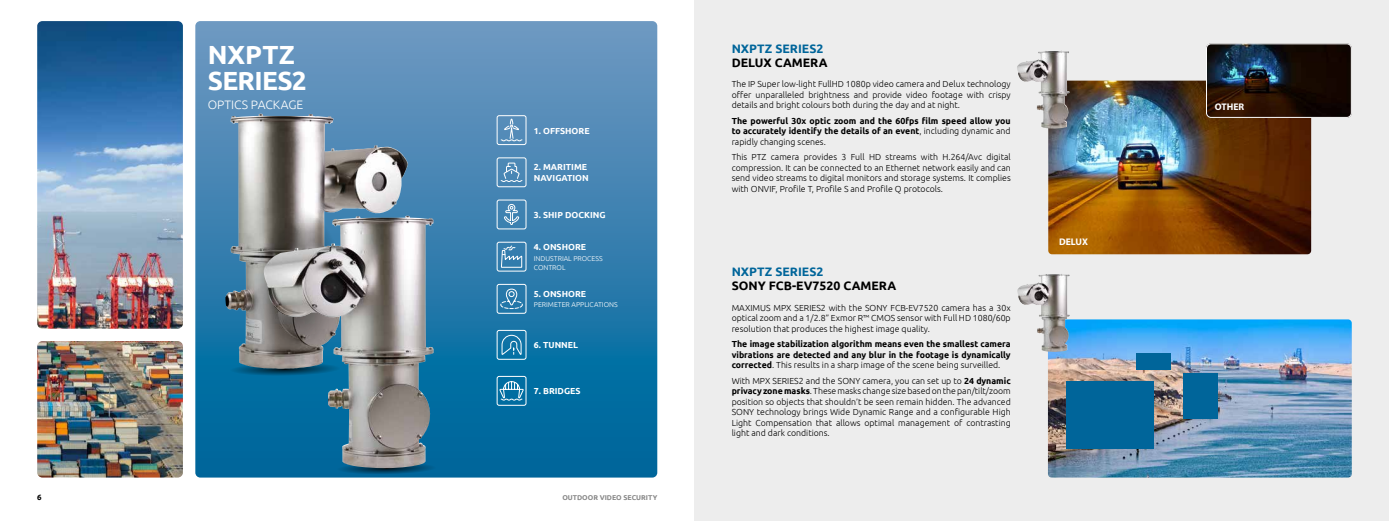
<style>
.page{position:relative;width:1389px;height:521px;background:#fff}
.page>*{position:absolute;margin:0;border:0;box-sizing:border-box;transform-origin:0 0}
.t1{font:700 26.25px/26.2px "Ubuntu";letter-spacing:-.025em;color:#fff}
.t2{font:700 12.25px "Ubuntu";color:#000}
.t3{font:700 12.25px "Ubuntu";color:#00659a}
.t4{font:300 12.25px "Ubuntu";color:#fff}
.t5{font:700 9.62px "Myriad Pro";color:#fff}
.t6{font:300 8.75px/10.5px "Ubuntu";color:#000;text-align:justify}
.t7{font:700 8.75px/10.5px "Ubuntu";color:#000;text-align:justify}
.t8{font:700 8.75px/10.5px "Ubuntu";color:#fff}
.t9{font:700 7.88px "Ubuntu";color:#000}
.t10{font:300 7px/8.8px "Ubuntu";color:#fff}
.t11{font:700 7px "Ubuntu";color:#878787}
.s1{font-weight:300}
.s2{font-weight:700}
</style>
<div class="page">
<div style="left:694px;top:0;width:695px;height:521px;background:#ededed"></div>
<img style="left:1048px;top:319px;width:304px;height:158px">
<img style="left:1048px;top:81px;width:263px;height:173px">
<img style="left:1206px;top:45px;width:144px;height:73px">
<div style="left:1206px;top:43px;width:146px;height:75px;border:1px solid #fff;border-radius:5px"></div>
<img style="left:1017px;top:50px;width:52px;height:79px">
<div style="left:1066px;top:381px;width:87px;height:68px;background:#00659a"></div>
<div style="left:1184px;top:373px;width:34px;height:46px;background:#00659a"></div>
<svg style="left:195px;top:21px;width:462px;height:456px;background:#3b82af"></svg>
<img style="left:37px;top:21px;width:146px;height:456px">
<svg style="left:227px;top:369px;width:37px;height:7px"></svg>
<div style="left:497px;top:115px;width:29px;height:30px;border:1px solid #fff;border-radius:2px"></div>
<div style="left:497px;top:242px;width:29px;height:29px;border:1px solid #fff;border-radius:2px"></div>
<div style="left:497px;top:157px;width:29px;height:30px;border:1px solid #fff;border-radius:2px"></div>
<div style="left:497px;top:200px;width:29px;height:29px;border:1px solid #fff;border-radius:2px"></div>
<div style="left:497px;top:284px;width:29px;height:30px;border:1px solid #fff;border-radius:2px"></div>
<svg style="left:500px;top:162px;width:23px;height:20px"></svg>
<svg style="left:503px;top:204px;width:17px;height:21px"></svg>
<svg style="left:500px;top:245px;width:23px;height:64px"></svg>
<svg style="left:500px;top:118px;width:23px;height:24px"></svg>
<div style="left:497px;top:330px;width:29px;height:30px;border:1px solid #fff;border-radius:2px"></div>
<svg style="left:501px;top:334px;width:21px;height:22px"></svg>
<div style="left:497px;top:376px;width:29px;height:30px;border:1px solid #fff;border-radius:2px"></div>
<svg style="left:499px;top:381px;width:25px;height:20px"></svg>
<img style="left:1017px;top:274px;width:53px;height:78px">
<img style="left:225px;top:114px;width:115px;height:255px">
<svg style="left:256px;top:209px;width:86px;height:155px"></svg>
<svg style="left:334px;top:461px;width:104px;height:14px"></svg>
<img style="left:264px;top:216px;width:167px;height:252px">
<div style="left:1136px;top:353px;width:35px;height:17px;background:#00659a"></div>
<h1 class="t1" style="left:208px;top:41px;width:101px">NXPTZ<br>SERIES2</h1>
<h2 class="t4" style="left:208px;top:97px;width:97px">OPTICS PACKAGE</h2>
<p class="t8" style="left:534px;top:125px;width:57px">1. OFFSHORE</p>
<p class="t8" style="left:534px;top:162px;width:56px">2. MARITIME<br>NAVIGATION</p>
<p class="t8" style="left:534px;top:209px;width:73px">3. SHIP DOCKING</p>
<p class="t8" style="left:534px;top:242px;width:54px">4. ONSHORE</p>
<p class="t10" style="left:534px;top:254px;width:70px">INDUSTRIAL PROCESS<br>CONTROL</p>
<p class="t8" style="left:534px;top:288px;width:54px">5. ONSHORE</p>
<p class="t10" style="left:534px;top:300px;width:85px">PERIMETER APPLICATIONS</p>
<p class="t8" style="left:534px;top:340px;width:46px">6. TUNNEL</p>
<p class="t8" style="left:534px;top:386px;width:48px">7. BRIDGES</p>
<p class="t9" style="left:37px;top:492px;width:6px">6</p>
<p class="t11" style="left:562px;top:493px;width:96px">OUTDOOR VIDEO SECURITY</p>
<h2 class="t3" style="left:732px;top:41px;width:93px">NXPTZ SERIES2</h2>
<h2 class="t2" style="left:732px;top:55px;width:98px">DELUX CAMERA</h2>
<p class="t6" style="left:732px;top:79px;width:281px">The IP Super low-light FullHD 1080p video camera and Delux technology offer unparalleled brightness and provide video footage with crispy details and bright colours both during the day and at night.</p>
<p class="t7" style="left:732px;top:115px;width:281px">The powerful 30x optic zoom and the 60fps film speed allow you to accurately identify the details of an event<span class="s1">, including dynamic and rapidly changing scenes.</span></p>
<p class="t6" style="left:732px;top:152px;width:281px">This PTZ camera provides 3 Full HD streams with H.264/Avc digital compression. It can be connected to an Ethernet network easily and can send video streams to digital monitors and storage systems. It complies with ONVIF, Profile T, Profile S and Profile Q protocols.</p>
<h2 class="t3" style="left:732px;top:264px;width:93px">NXPTZ SERIES2</h2>
<h2 class="t2" style="left:732px;top:278px;width:166px">SONY FCB-EV7520 CAMERA</h2>
<p class="t6" style="left:732px;top:302px;width:281px">MAXIMUS MPX SERIES2 with the SONY FCB-EV7520 camera has a 30x optical zoom and a 1/2.8” Exmor R™ CMOS sensor with Full HD 1080/60p resolution that produces the highest image quality.</p>
<p class="t7" style="left:732px;top:339px;width:281px">The image stabilization algorithm means even the smallest camera vibrations are detected and any blur in the footage is dynamically corrected<span class="s1">. This results in a sharp image of the scene being surveilled.</span></p>
<p class="t6" style="left:732px;top:375px;width:281px">With MPX SERIES2 and the SONY camera, you can set up to <span class="s2">24 dynamic privacy zone masks</span>. These masks change size based on the pan/tilt/zoom position so objects that shouldn’t be seen remain hidden. The advanced SONY technology brings Wide Dynamic Range and a configurable High Light Compensation that allows optimal management of contrasting light and dark conditions.</p>
<p class="t5" style="left:1059px;top:236px;width:30px">DELUX</p>
<p class="t5" style="left:1215px;top:100px;width:31px">OTHER</p>
</div>
